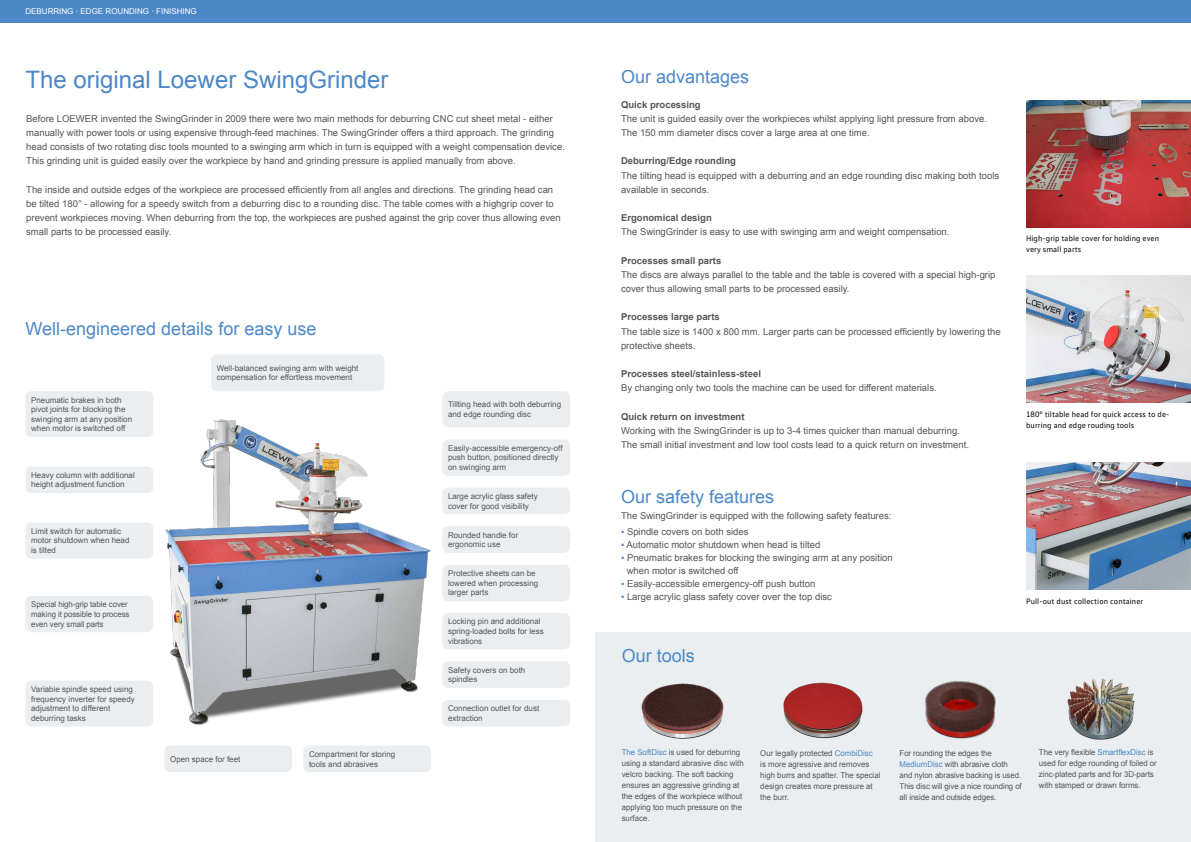
<style>
.page{position:relative;width:1191px;height:842px;background:#fff}
.page>*{position:absolute;margin:0;border:0;box-sizing:border-box;transform-origin:0 0}
.t1{font:24px "Arial";color:#4c88c7}
.t2{font:18px "Arial";color:#4c88c7}
.t3{font:9.5px/14.2px "Arial";color:#565655}
.t4{font:700 9.5px "Arial";color:#565655}
.t5{font:8px/9.6px "Arial";color:#565655}
.t6{font:8px/11px "VW Text";letter-spacing:.01em;color:#000}
.t7{font:8px "Arial";color:#fff}
.s1{color:#4c88c7}
</style>
<div class="page">
<img style="left:1026px;top:462px;width:165px;height:128px">
<img style="left:1026px;top:275px;width:165px;height:128px">
<img style="left:1026px;top:100px;width:165px;height:127px">
<div style="left:595px;top:632px;width:596px;height:210px;background:#eaeef0"></div>
<div style="left:0;top:0;width:1191px;height:23px;background:#4c88c7"></div>
<img style="left:641px;top:683px;width:83px;height:56px">
<img style="left:925px;top:681px;width:71px;height:58px">
<img style="left:1067px;top:678px;width:68px;height:62px">
<img style="left:165px;top:419px;width:266px;height:306px">
<div style="left:211px;top:354px;width:173px;height:37px;background:#eaeef0;border-radius:6px"></div>
<div style="left:26px;top:391px;width:127px;height:46px;background:#eaeef0;border-radius:6px"></div>
<div style="left:442px;top:391px;width:128px;height:36px;background:#eaeef0;border-radius:6px"></div>
<div style="left:26px;top:466px;width:127px;height:27px;background:#eaeef0;border-radius:6px"></div>
<div style="left:26px;top:522px;width:127px;height:37px;background:#eaeef0;border-radius:6px"></div>
<div style="left:26px;top:596px;width:127px;height:36px;background:#eaeef0;border-radius:6px"></div>
<div style="left:26px;top:681px;width:127px;height:45px;background:#eaeef0;border-radius:6px"></div>
<div style="left:442px;top:439px;width:128px;height:37px;background:#eaeef0;border-radius:6px"></div>
<div style="left:442px;top:488px;width:128px;height:26px;background:#eaeef0;border-radius:6px"></div>
<div style="left:442px;top:526px;width:128px;height:27px;background:#eaeef0;border-radius:6px"></div>
<div style="left:442px;top:565px;width:128px;height:36px;background:#eaeef0;border-radius:6px"></div>
<div style="left:442px;top:613px;width:128px;height:36px;background:#eaeef0;border-radius:6px"></div>
<div style="left:442px;top:661px;width:128px;height:27px;background:#eaeef0;border-radius:6px"></div>
<div style="left:442px;top:700px;width:128px;height:26px;background:#eaeef0;border-radius:6px"></div>
<div style="left:164px;top:745px;width:128px;height:27px;background:#eaeef0;border-radius:6px"></div>
<div style="left:303px;top:745px;width:128px;height:27px;background:#eaeef0;border-radius:6px"></div>
<img style="left:783px;top:682px;width:80px;height:57px">
<p class="t7" style="left:26px;top:6px;width:173px">DEBURRING · EDGE ROUNDING · FINISHING</p>
<h1 class="t1" style="left:26px;top:63px;width:364px">The original Loewer SwingGrinder</h1>
<p class="t3" style="left:26px;top:112px;width:540px">Before LOEWER invented the SwingGrinder in 2009 there were two main methods for deburring CNC cut sheet metal - either manually with power tools or using expensive through-feed machines. The SwingGrinder offers a third approach. The grinding head consists of two rotating disc tools mounted to a swinging arm which in turn is equipped with a weight compensation device.<br>This grinding unit is guided easily over the workpiece by hand and grinding pressure is applied manually from above.</p>
<p class="t3" style="left:26px;top:182px;width:536px">The inside and outside edges of the workpiece are processed efficiently from all angles and directions. The grinding head can be tilted 180° - allowing for a speedy switch from a deburring disc to a rounding disc. The table comes with a highgrip cover to prevent workpieces moving. When deburring from the top, the workpieces are pushed against the grip cover thus allowing even small parts to be processed easily.</p>
<h2 class="t2" style="left:26px;top:316px;width:292px">Well-engineered details for easy use</h2>
<p class="t5" style="left:217px;top:363px;width:143px">Well-balanced swinging arm with weight compensation for effortless movement</p>
<p class="t5" style="left:31px;top:395px;width:102px">Pneumatic brakes in both pivot joints for blocking the swinging arm at any position when motor is switched off</p>
<p class="t5" style="left:448px;top:400px;width:115px">Tillting head with both deburring and edge rounding disc</p>
<p class="t5" style="left:31px;top:470px;width:105px">Heavy column with additional height adjustment function</p>
<p class="t5" style="left:31px;top:526px;width:100px">Limit switch for automatic motor shutdown when head is tilted</p>
<p class="t5" style="left:31px;top:600px;width:100px">Special high-grip table cover making it possible to process even very small parts</p>
<p class="t5" style="left:31px;top:684px;width:105px">Variable spindle speed using frequency inverter for speedy adjustment to different deburring tasks</p>
<p class="t5" style="left:170px;top:754px;width:72px">Open space for feet</p>
<p class="t5" style="left:309px;top:749px;width:88px">Compartment for storing tools and abrasives</p>
<p class="t5" style="left:448px;top:443px;width:116px">Easily-accessible emergency-off push button, positioned directly on swinging arm</p>
<p class="t5" style="left:448px;top:491px;width:91px">Large acrylic glass safety cover for good visibility</p>
<p class="t5" style="left:448px;top:530px;width:72px">Rounded handle for ergonomic use</p>
<p class="t5" style="left:448px;top:569px;width:92px">Protective sheets can be lowered when processing larger parts</p>
<p class="t5" style="left:448px;top:617px;width:97px">Locking pin and additional spring-loaded bolts for less vibrations</p>
<p class="t5" style="left:448px;top:665px;width:79px">Safety covers on both spindles</p>
<p class="t5" style="left:448px;top:704px;width:93px">Connection outlet for dust extraction</p>
<h2 class="t2" style="left:621px;top:65px;width:130px">Our advantages</h2>
<p class="t4" style="left:621px;top:98px;width:81px">Quick processing</p>
<p class="t3" style="left:621px;top:112px;width:367px">The unit is guided easily over the workpieces whilst applying light pressure from above.<br>The 150 mm diameter discs cover a large area at one time.</p>
<p class="t4" style="left:621px;top:155px;width:117px">Deburring/Edge rounding</p>
<p class="t3" style="left:621px;top:168px;width:380px">The tilting head is equipped with a deburring and an edge rounding disc making both tools available in seconds.</p>
<p class="t4" style="left:621px;top:211px;width:92px">Ergonomical design</p>
<p class="t3" style="left:621px;top:225px;width:330px">The SwingGrinder is easy to use with swinging arm and weight compensation.</p>
<p class="t4" style="left:621px;top:254px;width:102px">Processes small parts</p>
<p class="t3" style="left:621px;top:267px;width:376px">The discs are always parallel to the table and the table is covered with a special high-grip cover thus allowing small parts to be processed easily.</p>
<p class="t4" style="left:621px;top:311px;width:100px">Processes large parts</p>
<p class="t3" style="left:621px;top:324px;width:381px">The table size is 1400 x 800 mm. Larger parts can be processed efficiently by lowering the protective sheets.</p>
<p class="t4" style="left:621px;top:367px;width:141px">Processes steel/stainless-steel</p>
<p class="t3" style="left:621px;top:381px;width:317px">By changing only two tools the machine can be used for different materials.</p>
<p class="t4" style="left:621px;top:410px;width:125px">Quick return on investment</p>
<p class="t3" style="left:621px;top:423px;width:349px">Working with the SwingGrinder is up to 3-4 times quicker than manual deburring.<br>The small initial investment and low tool costs lead to a quick return on investment.</p>
<h2 class="t2" style="left:621px;top:485px;width:155px">Our safety features</h2>
<p class="t6" style="left:1026px;top:232px;width:134px">High-grip table cover for holding even very small parts</p>
<p class="t6" style="left:1026px;top:408px;width:145px">180° tiltable head for quick access to de&shy;burring and edge rouding tools</p>
<p class="t3" style="left:621px;top:508px;width:272px">The SwingGrinder is equipped with the following safety features:</p>
<p class="t3" style="left:621px;top:524px;width:129px"><span class="s1">▪</span> Spindle covers on both sides</p>
<p class="t3" style="left:621px;top:537px;width:201px"><span class="s1">▪</span> Automatic motor shutdown when head is tilted</p>
<p class="t3" style="left:626px;top:551px;width:267px;line-height:13px;text-indent:-6px"><span class="s1">▪</span> Pneumatic brakes for blocking the swinging arm at any position when motor is switched off</p>
<p class="t3" style="left:621px;top:576px;width:196px"><span class="s1">▪</span> Easily-accessible emergency-off push button</p>
<p class="t3" style="left:621px;top:589px;width:212px"><span class="s1">▪</span> Large acrylic glass safety cover over the top disc</p>
<p class="t6" style="left:1026px;top:595px;width:119px">Pull-out dust collection container</p>
<h2 class="t2" style="left:621px;top:644px;width:75px">Our tools</h2>
<p class="t5" style="left:621px;top:747px;width:124px;line-height:11px"><span class="s1">The SoftDisc</span> is used for deburring using a standard abrasive disc with velcro backing. The soft backing ensures an aggressive grinding at the edges of the workpiece without applying too much pressure on the surface.</p>
<p class="t5" style="left:1039px;top:747px;width:119px;line-height:11px">The very flexible <span class="s1">SmartflexDisc</span> is used for edge rounding of foiled or zinc-plated parts and for 3D-parts with stamped or drawn forms.</p>
<p class="t5" style="left:760px;top:748px;width:122px;line-height:11px">Our legally protected <span class="s1">CombiDisc<br></span>is more agressive and removes high burrs and spatter. The special design creates more pressure at the burr.</p>
<p class="t5" style="left:899px;top:748px;width:124px;line-height:11px">For rounding the edges the<br><span class="s1">MediumDisc</span> with abrasive cloth and nylon abrasive backing is used.<br>This disc will give a nice rounding of all inside and outside edges.</p>
</div>
